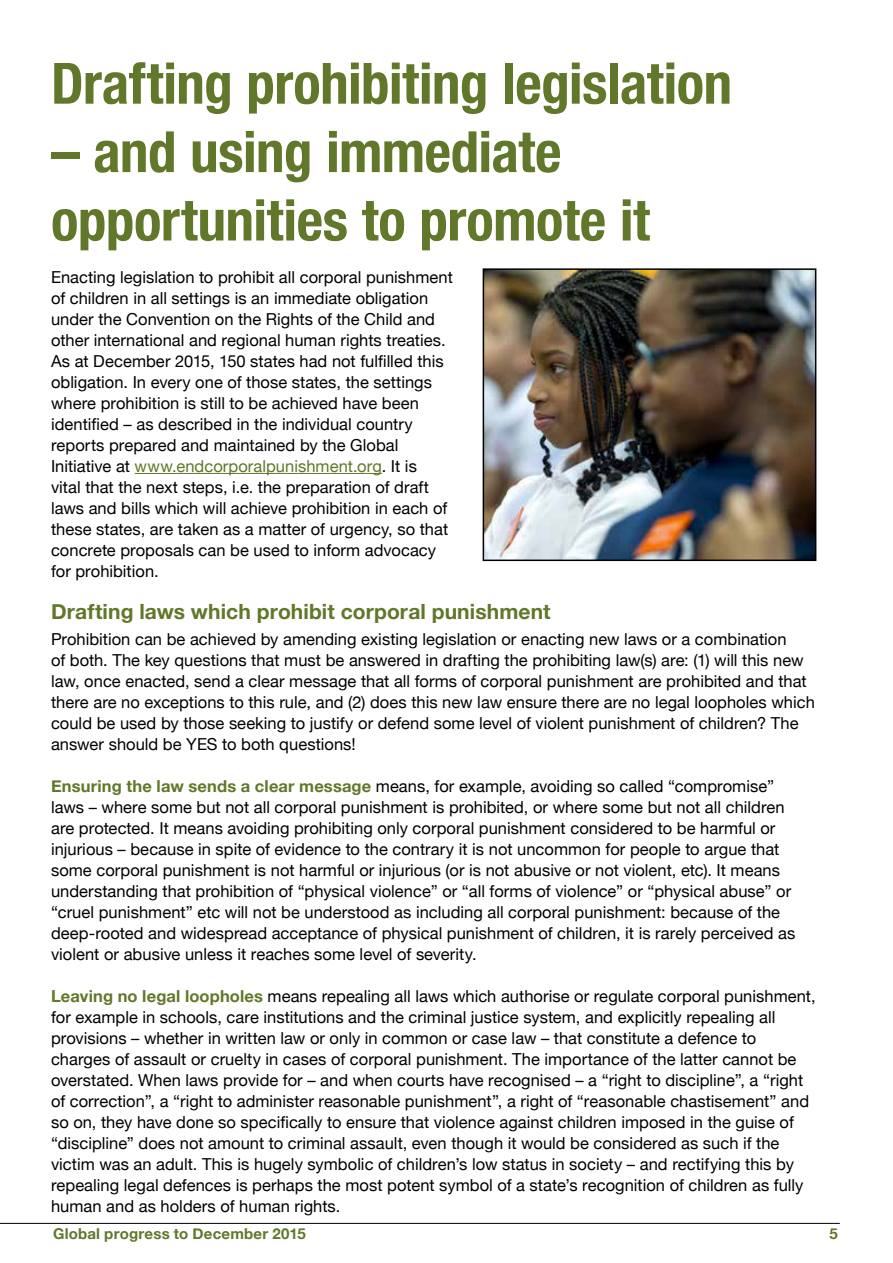
<style>
.page{position:relative;width:893px;height:1263px;background:#fff}
.page>*{position:absolute;margin:0;border:0;box-sizing:border-box;transform-origin:0 0}
.t1{font:700 condensed 57px/68.4px "Helvetica Neue";letter-spacing:-.01em;color:#617729}
.t2{font:700 21px "Helvetica Neue";letter-spacing:.005em;color:#617729}
.t3{font:16.5px/21px "Helvetica Neue";color:#000}
.t4{font:700 15px "Helvetica Neue";letter-spacing:.015em;color:#617729}
.s1{color:#617729}
.s2{font-weight:700;color:#617729}
</style>
<div class="page">
<hr style="left:0;top:1223px;width:840px;height:1px;background:#000">
<hr style="left:135px;top:473px;width:247px;height:1px;background:#617729">
<img style="left:486px;top:271px;width:327px;height:287px">
<div style="left:483px;top:268px;width:333px;height:293px;border:2px solid #000"></div>
<h1 class="t1" style="left:51px;top:45px;width:683px">Drafting prohibiting legislation</h1>
<h1 class="t1" style="left:51px;top:114px;width:600px">– and using immediate opportunities to promote it</h1>
<p class="t3" style="left:51px;top:267px;width:403px">Enacting legislation to prohibit all corporal punishment of children in all settings is an immediate obligation under the Convention on the Rights of the Child and other international and regional human rights treaties.<br>As at December 2015, 150 states had not fulfilled this obligation. In every one of those states, the settings where prohibition is still to be achieved have been identified – as described in the individual country reports prepared and maintained by the Global Initiative at <span class="s1">www.endcorporalpunishment.org</span>. It is<br>vital that the next steps, i.e. the preparation of draft laws and bills which will achieve prohibition in each of these states, are taken as a matter of urgency, so that concrete proposals can be used to inform advocacy for prohibition.</p>
<p class="t2" style="left:51px;top:595px;width:501px">Drafting laws which prohibit corporal punishment</p>
<p class="t3" style="left:51px;top:630px;width:765px">Prohibition can be achieved by amending existing legislation or enacting new laws or a combination<br>of both. The key questions that must be answered in drafting the prohibiting law(s) are: (1) will this new law, once enacted, send a clear message that all forms of corporal punishment are prohibited and that there are no exceptions to this rule, and (2) does this new law ensure there are no legal loopholes which could be used by those seeking to justify or defend some level of violent punishment of children? The answer should be YES to both questions!</p>
<p class="t3" style="left:51px;top:777px;width:746px"><span class="s2">Ensuring the law sends a clear message</span> means, for example, avoiding so called “compromise” laws – where some but not all corporal punishment is prohibited, or where some but not all children are protected. It means avoiding prohibiting only corporal punishment considered to be harmful or injurious – because in spite of evidence to the contrary it is not uncommon for people to argue that some corporal punishment is not harmful or injurious (or is not abusive or not violent, etc). It means understanding that prohibition of “physical violence” or “all forms of violence” or “physical abuse” or “cruel punishment” etc will not be understood as including all corporal punishment: because of the deep-rooted and widespread acceptance of physical punishment of children, it is rarely perceived as violent or abusive unless it reaches some level of severity.</p>
<p class="t3" style="left:51px;top:987px;width:766px"><span class="s2">Leaving no legal loopholes</span> means repealing all laws which authorise or regulate corporal punishment, for example in schools, care institutions and the criminal justice system, and explicitly repealing all provisions – whether in written law or only in common or case law – that constitute a defence to charges of assault or cruelty in cases of corporal punishment. The importance of the latter cannot be overstated. When laws provide for – and when courts have recognised – a “right to discipline”, a “right of correction”, a “right to administer reasonable punishment”, a right of “reasonable chastisement” and so on, they have done so specifically to ensure that violence against children imposed in the guise of “discipline” does not amount to criminal assault, even though it would be considered as such if the victim was an adult. This is hugely symbolic of children’s low status in society – and rectifying this by repealing legal defences is perhaps the most potent symbol of a state’s recognition of children as fully human and as holders of human rights.</p>
<p class="t4" style="left:53px;top:1222px;width:254px">Global progress to December 2015</p>
<p class="t4" style="left:829px;top:1222px;width:10px">5</p>
</div>
